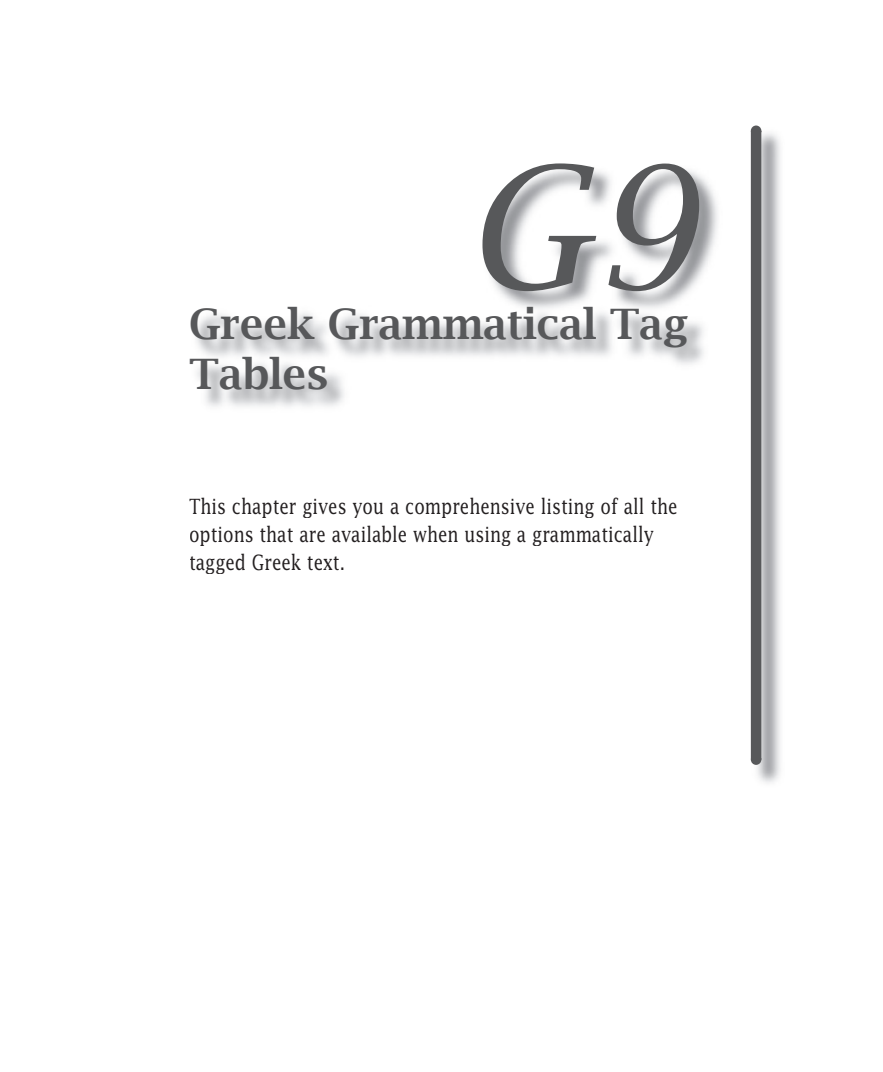
<style>
.page{position:relative;width:883px;height:1072px;background:#fff}
.page>*{position:absolute;margin:0;border:0;box-sizing:border-box;transform-origin:0 0}
.t1{font:italic 168px "Lucida Bright";color:#57585a}
.t2{font:600 42px "Lucida Bright";color:#57585a}
.t3{font:21px/28px "Lucida";color:#231f20;scale:.8 1}
</style>
<div class="page">
<img style="left:753px;top:129px;width:28px;height:654px">
<div style="left:751px;top:125px;width:10px;height:639px;background:#57585a"></div>
<img style="left:196px;top:169px;width:522px;height:238px">
<h1 class="t1" style="left:464px;top:125px;width:231px">G9</h1>
<h2 class="t2" style="left:189px;top:298px;width:501px">Greek Grammatical Tag</h2>
<h2 class="t2" style="left:189px;top:348px;width:141px">Tables</h2>
<p class="t3" style="left:189px;top:491px;width:612px">This chapter gives you a comprehensive listing of all the options that are available when using a grammatically tagged Greek text.</p>
</div>
